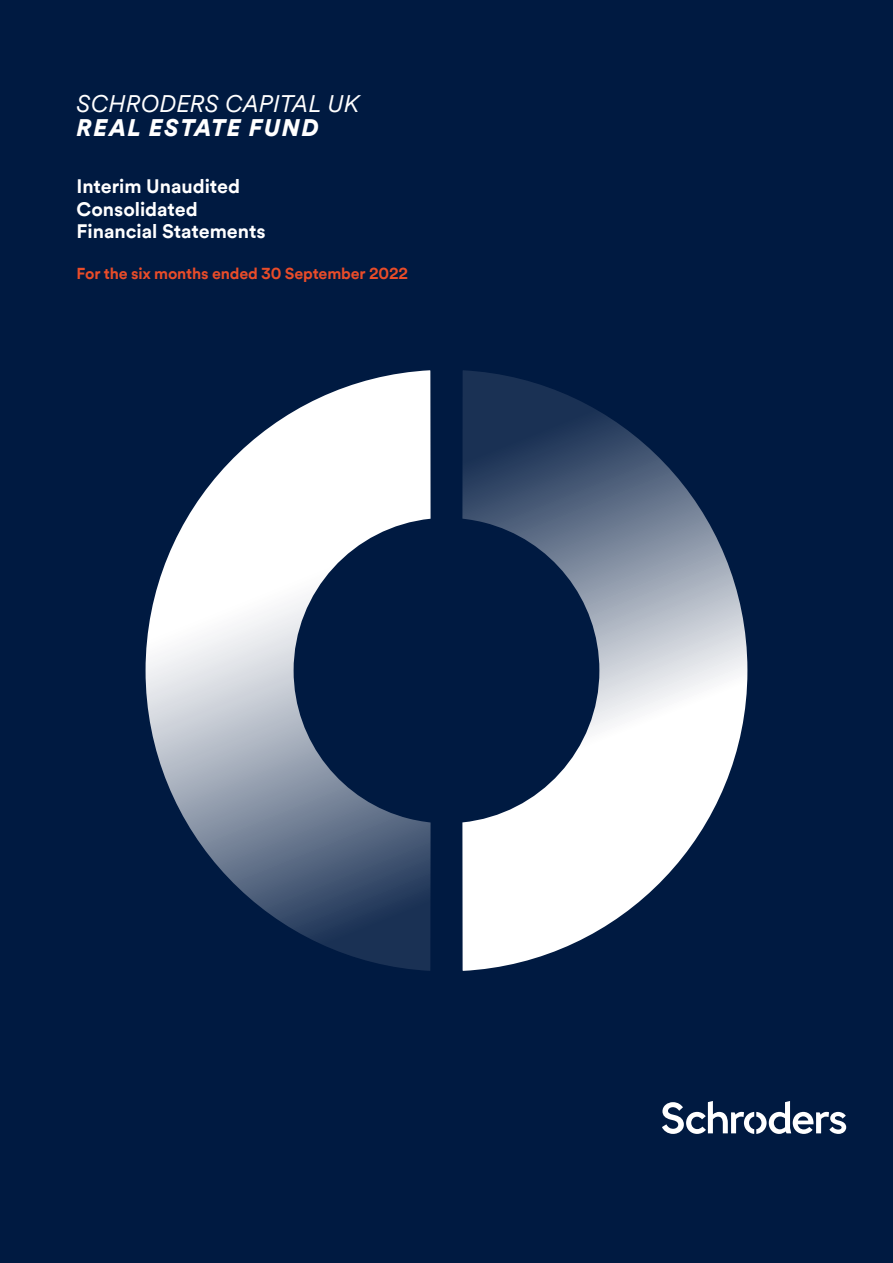
<style>
.page{position:relative;width:893px;height:1263px;background:#001a41}
.page>*{position:absolute;margin:0;border:0;box-sizing:border-box;transform-origin:0 0}
.t1{font:italic 24px "Schroders Circular TT";color:#fff}
.t2{font:italic 900 24px "Schroders Circular TT";letter-spacing:.055em;color:#fff}
.t3{font:700 19.5px/22.5px "Schroders Circular TT";letter-spacing:-.005em;color:#fff}
.t4{font:700 15.9px "Schroders Circular TT";letter-spacing:-.01em;color:#e94c29}
</style>
<div class="page">
<svg style="left:662px;top:1101px;width:184px;height:33px"></svg>
<svg style="left:146px;top:370px;width:285px;height:601px"></svg>
<svg style="left:462px;top:370px;width:285px;height:601px"></svg>
<p class="t1" style="left:77px;top:87px;width:284px">SCHRODERS CAPITAL UK</p>
<p class="t2" style="left:77px;top:110px;width:244px">REAL ESTATE FUND</p>
<p class="t3" style="left:77px;top:174px;width:191px">Interim Unaudited<br>Consolidated<br>Financial Statements</p>
<p class="t4" style="left:77px;top:262px;width:333px">For the six months ended 30 September 2022</p>
</div>
